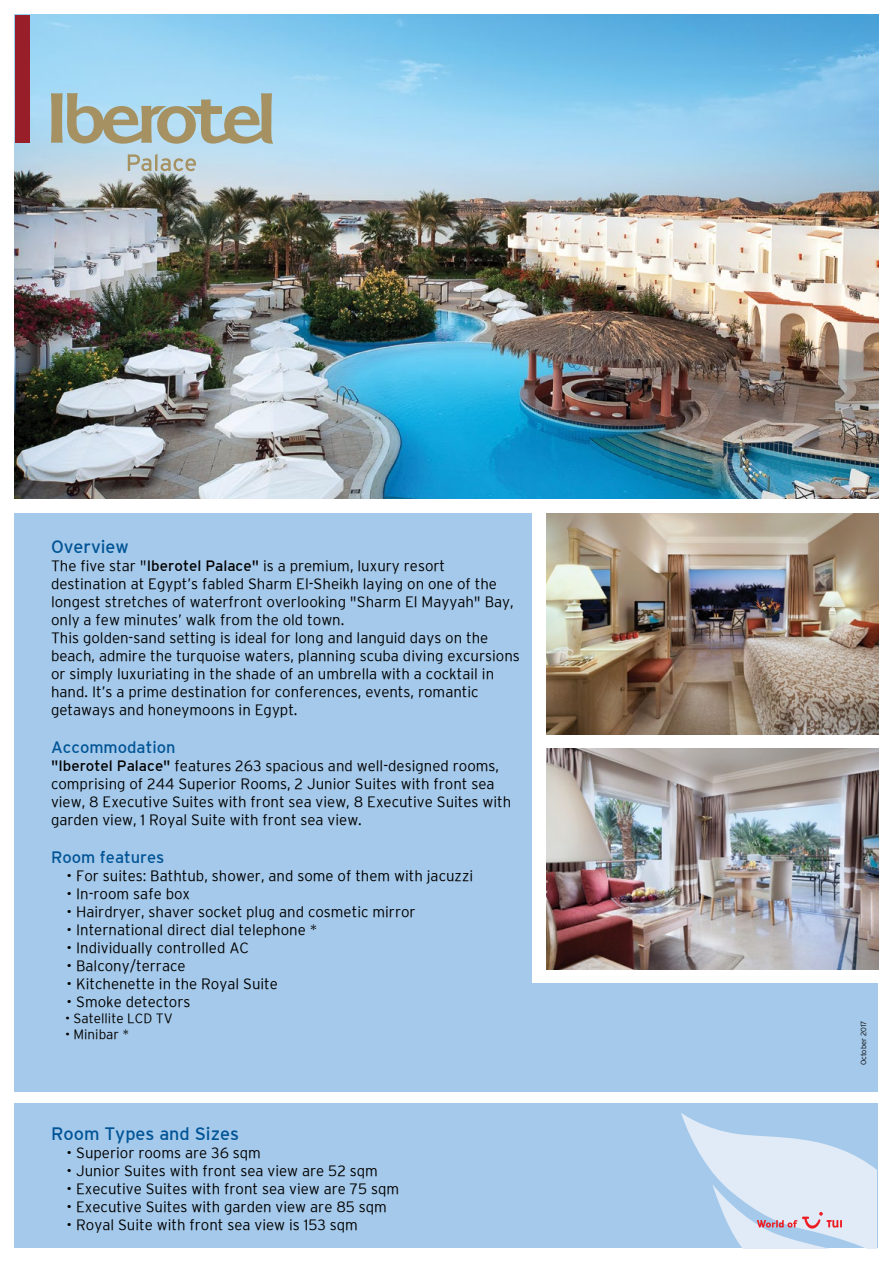
<style>
.page{position:relative;width:893px;height:1263px;background:#fff}
.page>*{position:absolute;margin:0;border:0;box-sizing:border-box;transform-origin:0 0}
.t1{font:18px "Interstate";color:#005496}
.t2{font:16.5px "Interstate";color:#005496}
.t3{font:300 15px/18px "Interstate";color:#000}
.t4{font:300 13.5px "Interstate";color:#000}
.t5{font:300 7.5px "Interstate";color:#000}
.s1{font-weight:400}
</style>
<div class="page">
<div style="left:15px;top:1104px;width:863px;height:144px;background:#a5c9ea"></div>
<div style="left:15px;top:513px;width:863px;height:579px;background:#a5c9ea"></div>
<svg style="left:681px;top:1113px;width:196px;height:135px"></svg>
<div style="left:533px;top:512px;width:360px;height:471px;background:#fff"></div>
<img style="left:546px;top:513px;width:332px;height:222px">
<img style="left:546px;top:748px;width:332px;height:221px">
<img style="left:15px;top:15px;width:863px;height:484px">
<div style="left:15px;top:15px;width:15px;height:127px;background:#981f2a"></div>
<svg style="left:51px;top:93px;width:222px;height:51px;background:#aab7ad"></svg>
<svg style="left:128px;top:154px;width:68px;height:17px"></svg>
<p class="t1" style="left:51px;top:536px;width:79px">Overview</p>
<p class="t3" style="left:51px;top:556px;width:470px">The five star "<span class="s1">Iberotel Palace"</span> is a premium, luxury resort destination at Egypt’s fabled Sharm El-Sheikh laying on one of the longest stretches of waterfront overlooking "Sharm El Mayyah" Bay, only a few minutes’ walk from the old town.<br>This golden-sand setting is ideal for long and languid days on the beach, admire the turquoise waters, planning scuba diving excursions or simply luxuriating in the shade of an umbrella with a cocktail in hand. It’s a prime destination for conferences, events, romantic getaways and honeymoons in Egypt.</p>
<p class="t2" style="left:51px;top:738px;width:126px">Accommodation</p>
<p class="t3" style="left:51px;top:756px;width:462px"><span class="s1">"Iberotel Palace"</span> features 263 spacious and well‐designed rooms, comprising of 244 Superior Rooms, 2 Junior Suites with front sea view, 8 Executive Suites with front sea view, 8 Executive Suites with garden view, 1 Royal Suite with front sea view.</p>
<p class="t2" style="left:51px;top:847px;width:115px">Room features</p>
<p class="t3" style="left:67px;top:866px;width:408px">• For suites: Bathtub, shower, and some of them with jacuzzi</p>
<p class="t3" style="left:67px;top:884px;width:125px">• In-room safe box</p>
<p class="t3" style="left:67px;top:902px;width:351px">• Hairdryer, shaver socket plug and cosmetic mirror</p>
<p class="t3" style="left:67px;top:920px;width:252px">• International direct dial telephone *</p>
<p class="t3" style="left:67px;top:938px;width:184px">• Individually controlled AC</p>
<p class="t3" style="left:67px;top:956px;width:121px">• Balcony/terrace</p>
<p class="t3" style="left:67px;top:974px;width:213px">• Kitchenette in the Royal Suite</p>
<p class="t3" style="left:67px;top:992px;width:125px">• Smoke detectors</p>
<p class="t4" style="left:65px;top:1010px;width:109px">• Satellite LCD TV</p>
<p class="t4" style="left:65px;top:1027px;width:66px">• Minibar *</p>
<p class="t1" style="left:51px;top:1123px;width:190px">Room Types and Sizes</p>
<p class="t3" style="left:67px;top:1143px;width:196px">• Superior rooms are 36 sqm</p>
<p class="t3" style="left:67px;top:1161px;width:313px">• Junior Suites with front sea view are 52 sqm</p>
<p class="t3" style="left:67px;top:1179px;width:334px">• Executive Suites with front sea view are 75 sqm</p>
<p class="t3" style="left:67px;top:1197px;width:322px">• Executive Suites with garden view are 85 sqm</p>
<p class="t3" style="left:67px;top:1215px;width:293px">• Royal Suite with front sea view is 153 sqm</p>
<p class="t5" style="left:859px;top:1065px;width:46px;rotate:-90deg">October 2017</p>
</div>
